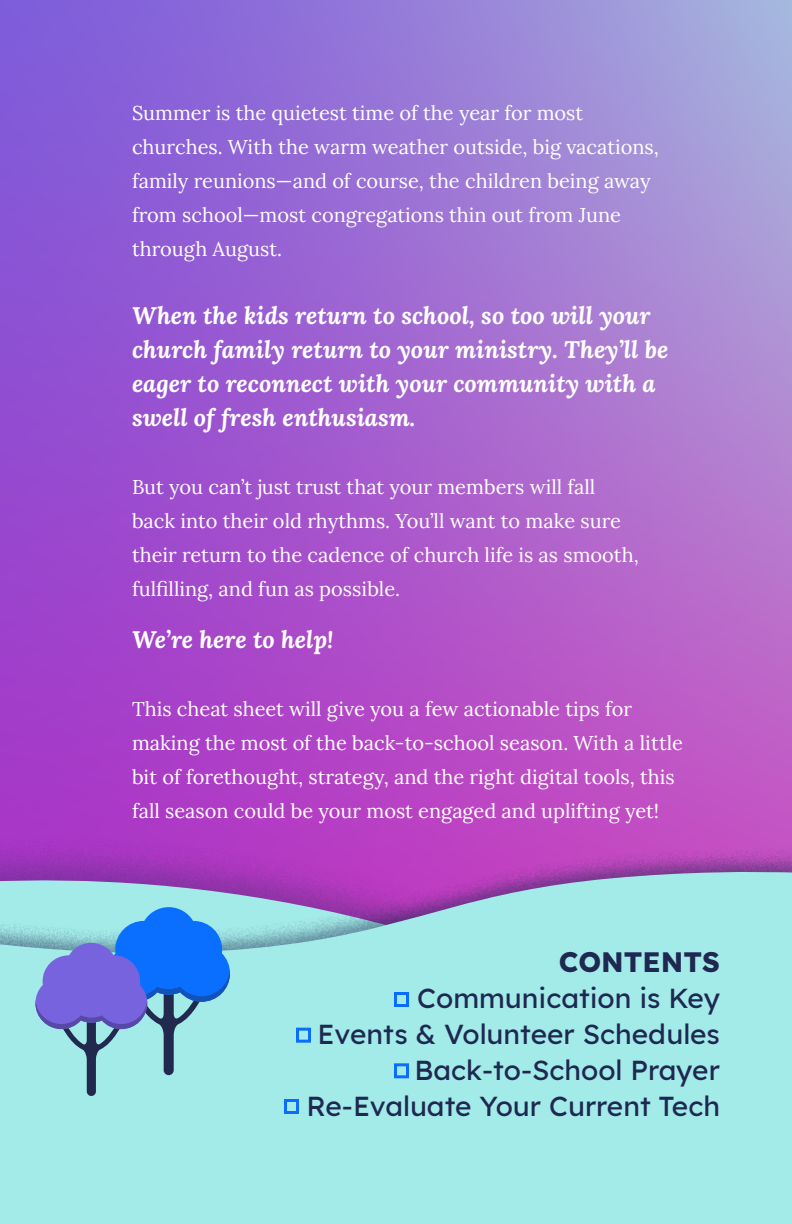
<style>
.page{position:relative;width:792px;height:1224px;background:#fff}
.page>*{position:absolute;margin:0;border:0;box-sizing:border-box;transform-origin:0 0}
.t1{font:500 28px/36px "Lexend";color:#1e2851;text-align:right}
.t2{font:700 28px "Lexend";color:#1e2851}
.t3{font:italic 700 24px/34px "Lora";color:#fff}
.t4{font:20px/34px "Lora";color:#fff}
</style>
<div class="page">
<img style="left:0;top:0;width:792px;height:837px">
<div style="left:0;top:837px;width:792px;height:328px;background:#1e2851;opacity:.31"></div>
<div style="left:0;top:848px;width:792px;height:376px;background:#1e2851;opacity:.5"></div>
<svg style="left:0;top:871px;width:792px;height:353px;background:#a2dfe3"></svg>
<div style="left:394px;top:992px;width:15px;height:15px;border:3px solid #0b6dff"></div>
<div style="left:296px;top:1028px;width:15px;height:15px;border:3px solid #0b6dff"></div>
<div style="left:394px;top:1063px;width:15px;height:15px;border:3px solid #0b6dff"></div>
<div style="left:284px;top:1099px;width:15px;height:15px;border:3px solid #0b6dff"></div>
<svg style="left:35px;top:907px;width:195px;height:189px;background:#71a8de"></svg>
<p class="t4" style="left:132px;top:95px;width:528px">Summer is the quietest time of the year for most churches. With the warm weather outside, big vacations, family reunions—and of course, the children being away from school—most congregations thin out from June through August.</p>
<p class="t3" style="left:132px;top:298px;width:538px">When the kids return to school, so too will your church family return to your ministry. They’ll be eager to reconnect with your community with a swell of fresh enthusiasm.</p>
<p class="t4" style="left:132px;top:469px;width:508px">But you can’t just trust that your members will fall back into their old rhythms. You’ll want to make sure their return to the cadence of church life is as smooth, fulfilling, and fun as possible.</p>
<p class="t3" style="left:132px;top:622px;width:203px">We’re here to help!</p>
<p class="t4" style="left:132px;top:691px;width:553px">This cheat sheet will give you a few actionable tips for making the most of the back-to-school season. With a little bit of forethought, strategy, and the right digital tools, this fall season could be your most engaged and uplifting yet!</p>
<h1 class="t2" style="left:559px;top:940px;width:163px">CONTENTS</h1>
<h1 class="t1" style="left:307px;top:978px;width:415px">Communication is Key<br>Events &amp; Volunteer Schedules<br>Back-to-School Prayer<br>Re-Evaluate Your Current Tech</h1>
</div>
